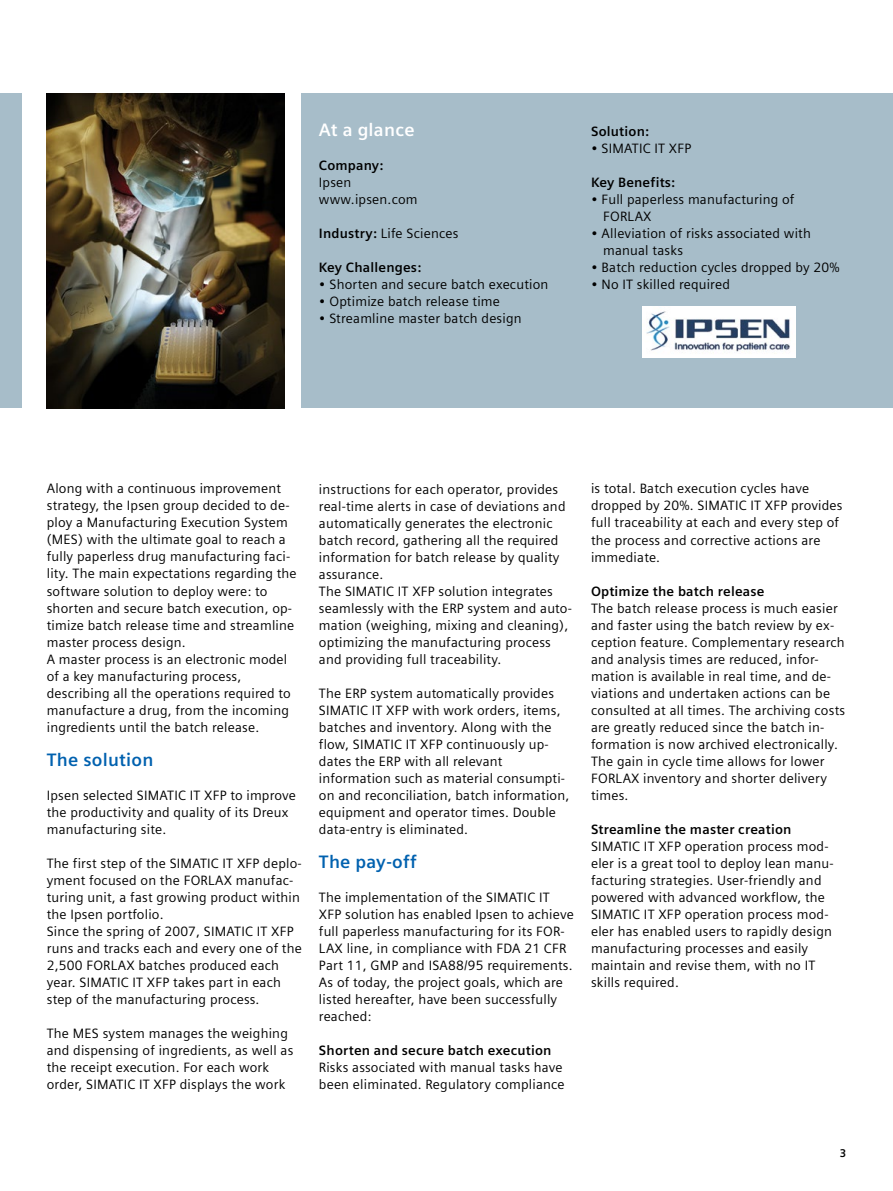
<style>
.page{position:relative;width:893px;height:1191px;background:#fff}
.page>*{position:absolute;margin:0;border:0;box-sizing:border-box;transform-origin:0 0}
.t1{font:700 18px "Siemens Sans";letter-spacing:.015em;color:#0061af}
.t2{font:700 18px "Siemens Sans";letter-spacing:.015em;color:#fff}
.t3{font:13.5px/17px "Siemens Sans";letter-spacing:.015em;color:#000}
.t4{font:700 13.5px "Siemens Sans";letter-spacing:.015em;color:#000}
.t5{font:700 11.25px "Siemens Sans";color:#000}
.s1{font-weight:700}
</style>
<div class="page">
<div style="left:302px;top:94px;width:591px;height:314px;background:#a7bdc9"></div>
<div style="left:0;top:94px;width:21px;height:314px;background:#a7bdc9"></div>
<img style="left:47px;top:94px;width:238px;height:314px">
<img style="left:642px;top:306px;width:153px;height:51px">
<h1 class="t2" style="left:319px;top:120px;width:97px">At a glance</h1>
<p class="t4" style="left:319px;top:158px;width:66px">Company:</p>
<p class="t3" style="left:319px;top:174px;width:100px">Ipsen www.ipsen.com</p>
<p class="t3" style="left:319px;top:225px;width:141px"><span class="s1">Industry:</span> Life Sciences</p>
<p class="t4" style="left:319px;top:260px;width:104px">Key Challenges:</p>
<p class="t3" style="left:319px;top:276px;width:231px">• Shorten and secure batch execution</p>
<p class="t3" style="left:319px;top:293px;width:183px">• Optimize batch release time</p>
<p class="t3" style="left:319px;top:310px;width:204px">• Streamline master batch design</p>
<p class="t4" style="left:591px;top:124px;width:59px">Solution:</p>
<p class="t3" style="left:591px;top:140px;width:102px">• SIMATIC IT XFP</p>
<p class="t4" style="left:591px;top:175px;width:86px">Key Benefits:</p>
<p class="t3" style="left:603px;top:191px;width:193px;text-indent:-12px">• Full paperless manufacturing of<br>FORLAX</p>
<p class="t3" style="left:603px;top:225px;width:209px;text-indent:-12px">• Alleviation of risks associated with manual tasks</p>
<p class="t3" style="left:591px;top:259px;width:250px">• Batch reduction cycles dropped by 20%</p>
<p class="t3" style="left:591px;top:276px;width:140px">• No IT skilled required</p>
<p class="t3" style="left:47px;top:480px;width:251px">Along with a continuous improvement strategy, the Ipsen group decided to de&shy;ploy a Manufacturing Execution System (MES) with the ultimate goal to reach a fully paperless drug manufacturing faci&shy;lity. The main expectations regarding the software solution to deploy were: to shorten and secure batch execution, op&shy;timize batch release time and streamline master process design.<br>A master process is an electronic model of a key manufacturing process, describing all the operations required to manufacture a drug, from the incoming ingredients until the batch release.</p>
<h1 class="t1" style="left:47px;top:749px;width:108px">The solution</h1>
<p class="t3" style="left:47px;top:786px;width:251px">Ipsen selected SIMATIC IT XFP to improve the productivity and quality of its Dreux manufacturing site.</p>
<p class="t3" style="left:47px;top:854px;width:257px">The first step of the SIMATIC IT XFP deplo&shy;yment focused on the FORLAX manufac&shy;turing unit, a fast growing product within the Ipsen portfolio.<br>Since the spring of 2007, SIMATIC IT XFP runs and tracks each and every one of the 2,500 FORLAX batches produced each year. SIMATIC IT XFP takes part in each step of the manufacturing process.</p>
<p class="t3" style="left:47px;top:1024px;width:248px">The MES system manages the weighing and dispensing of ingredients, as well as the receipt execution. For each work order, SIMATIC IT XFP displays the work</p>
<p class="t3" style="left:319px;top:480px;width:255px">instructions for each operator, provides real-time alerts in case of deviations and automatically generates the electronic batch record, gathering all the required information for batch release by quality assurance.<br>The SIMATIC IT XFP solution integrates seamlessly with the ERP system and auto&shy;mation (weighing, mixing and cleaning), optimizing the manufacturing process and providing full traceability.</p>
<p class="t3" style="left:319px;top:684px;width:252px">The ERP system automatically provides SIMATIC IT XFP with work orders, items, batches and inventory. Along with the flow, SIMATIC IT XFP continuously up&shy;dates the ERP with all relevant information such as material consumpti&shy;on and reconciliation, batch information, equipment and operator times. Double data-entry is eliminated.</p>
<h1 class="t1" style="left:319px;top:851px;width:100px">The pay-off</h1>
<p class="t3" style="left:319px;top:888px;width:256px">The implementation of the SIMATIC IT XFP solution has enabled Ipsen to achieve full paperless manufacturing for its FOR-LAX line, in compliance with FDA 21 CFR Part 11, GMP and ISA88/95 requirements.<br>As of today, the project goals, which are listed hereafter, have been successfully reached:</p>
<p class="t4" style="left:319px;top:1042px;width:234px">Shorten and secure batch execution</p>
<p class="t3" style="left:319px;top:1058px;width:247px">Risks associated with manual tasks have been eliminated. Regulatory compliance</p>
<p class="t3" style="left:591px;top:480px;width:253px">is total. Batch execution cycles have dropped by 20%. SIMATIC IT XFP provides full traceability at each and every step of the process and corrective actions are immediate.</p>
<p class="t4" style="left:591px;top:583px;width:175px">Optimize the batch release</p>
<p class="t3" style="left:591px;top:599px;width:256px">The batch release process is much easier and faster using the batch review by ex&shy;ception feature. Complementary research and analysis times are reduced, infor&shy;mation is available in real time, and de&shy;viations and undertaken actions can be consulted at all times. The archiving costs are greatly reduced since the batch in&shy;formation is now archived electronically.<br>The gain in cycle time allows for lower FORLAX inventory and shorter delivery times.</p>
<p class="t4" style="left:591px;top:821px;width:202px">Streamline the master creation</p>
<p class="t3" style="left:591px;top:837px;width:244px">SIMATIC IT XFP operation process mod&shy;eler is a great tool to deploy lean manu&shy;facturing strategies. User-friendly and powered with advanced workflow, the SIMATIC IT XFP operation process mod&shy;eler has enabled users to rapidly design manufacturing processes and easily maintain and revise them, with no IT skills required.</p>
<p class="t5" style="left:840px;top:1146px;width:8px">3</p>
</div>
